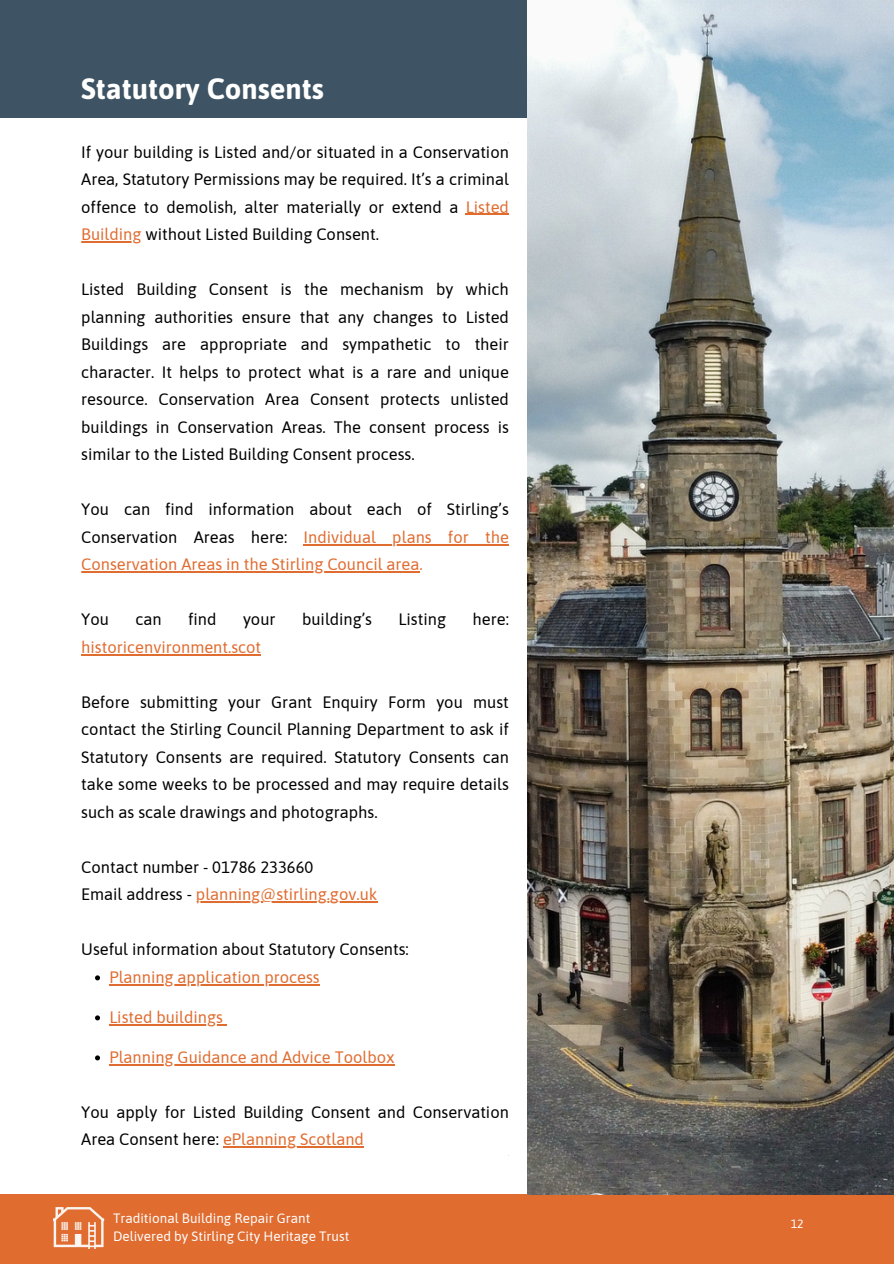
<style>
.page{position:relative;width:894px;height:1264px;background:#fff}
.page>*{position:absolute;margin:0;border:0;box-sizing:border-box;transform-origin:0 0}
.t1{font:700 29.25px "Asap";color:#fff}
.t2{font:16.5px/27.5px "Asap";color:#000;text-align:justify}
.t3{font:16.5px "Asap";color:#e06c30}
.t4{font:13.5px "Asap";color:#fff}
.t5{font:12px "Asap";color:#fff}
.s1{color:#e06c30}
.s2{color:#000}
</style>
<div class="page">
<div style="left:0;top:1193px;width:893px;height:70px;background:#e06c30"></div>
<img style="left:54px;top:1207px;width:50px;height:41px">
<div style="left:0;top:0;width:893px;height:117px;background:#3e5363"></div>
<hr style="left:466px;top:214px;width:43px;height:1px;background:#e06c30">
<hr style="left:81px;top:241px;width:60px;height:1px;background:#e06c30">
<hr style="left:303px;top:544px;width:206px;height:1px;background:#e06c30">
<hr style="left:81px;top:571px;width:338px;height:1px;background:#e06c30">
<hr style="left:81px;top:654px;width:180px;height:1px;background:#e06c30">
<hr style="left:196px;top:901px;width:181px;height:1px;background:#e06c30">
<svg style="left:95px;top:975px;width:5px;height:5px"></svg>
<hr style="left:109px;top:984px;width:211px;height:1px;background:#e06c30">
<svg style="left:95px;top:1015px;width:5px;height:5px"></svg>
<hr style="left:109px;top:1024px;width:114px;height:1px;background:#e06c30">
<svg style="left:95px;top:1055px;width:5px;height:5px"></svg>
<hr style="left:109px;top:1064px;width:285px;height:1px;background:#e06c30">
<hr style="left:223px;top:1146px;width:141px;height:1px;background:#e06c30">
<img style="left:527px;top:0;width:366px;height:1194px">
<p class="t1" style="left:81px;top:72px;width:244px">Statutory Consents</p>
<h1 class="t2" style="left:81px;top:138px;width:429px">If your building is Listed and/or situated in a Conservation Area, Statutory Permissions may be required. It’s a criminal offence to demolish, alter materially or extend a <span class="s1">Listed</span></h1>
<p class="t2" style="left:81px;top:220px;width:299px"><span class="s1">Building</span> without Listed Building Consent.</p>
<p class="t2" style="left:81px;top:275px;width:429px">Listed Building Consent is the mechanism by which planning authorities ensure that any changes to Listed Buildings are appropriate and sympathetic to their character. It helps to protect what is a rare and unique</p>
<p class="t2" style="left:81px;top:385px;width:429px">resource. Conservation Area Consent protects unlisted buildings in Conservation Areas. The consent process is similar to the Listed Building Consent process.</p>
<p class="t2" style="left:81px;top:495px;width:429px">You can find information about each of Stirling’s<br>Conservation Areas here:</p>
<p class="t3" style="left:303px;top:527px;width:207px">Individual plans for the</p>
<p class="t3" style="left:81px;top:555px;width:343px">Conservation Areas in the Stirling Council area.</p>
<p class="t2" style="left:81px;top:605px;width:29px">You</p>
<p class="t2" style="left:135px;top:605px;width:28px">can</p>
<p class="t2" style="left:188px;top:605px;width:30px">find</p>
<p class="t2" style="left:243px;top:605px;width:34px">your</p>
<p class="t2" style="left:302px;top:605px;width:72px">building’s</p>
<p class="t2" style="left:398px;top:605px;width:49px">Listing</p>
<p class="t2" style="left:472px;top:605px;width:38px">here:</p>
<p class="t3" style="left:81px;top:637px;width:181px">historicenvironment.scot</p>
<p class="t2" style="left:81px;top:688px;width:429px">Before submitting your Grant Enquiry Form you must</p>
<p class="t2" style="left:81px;top:715px;width:429px">contact the Stirling Council Planning Department to ask if Statutory Consents are required. Statutory Consents can take some weeks to be processed and may require details such as scale drawings and photographs.</p>
<p class="t2" style="left:81px;top:853px;width:233px">Contact number - 01786 233660</p>
<p class="t3" style="left:81px;top:884px;width:297px"><span class="s2">Email address -</span> planning@stirling.gov.uk</p>
<p class="t2" style="left:81px;top:935px;width:329px">Useful information about Statutory Consents:</p>
<p class="t3" style="left:109px;top:967px;width:212px">Planning application process</p>
<p class="t3" style="left:109px;top:1007px;width:115px">Listed buildings</p>
<p class="t3" style="left:109px;top:1047px;width:286px">Planning Guidance and Advice Toolbox</p>
<p class="t2" style="left:81px;top:1098px;width:429px">You apply for Listed Building Consent and Conservation<br>Area Consent here: <span class="s1">ePlanning Scotland</span></p>
<p class="t4" style="left:113px;top:1210px;width:199px">Traditional Building Repair Grant</p>
<p class="t4" style="left:113px;top:1228px;width:238px">Delivered by Stirling City Heritage Trust</p>
<p class="t5" style="left:790px;top:1216px;width:14px">12</p>
</div>
